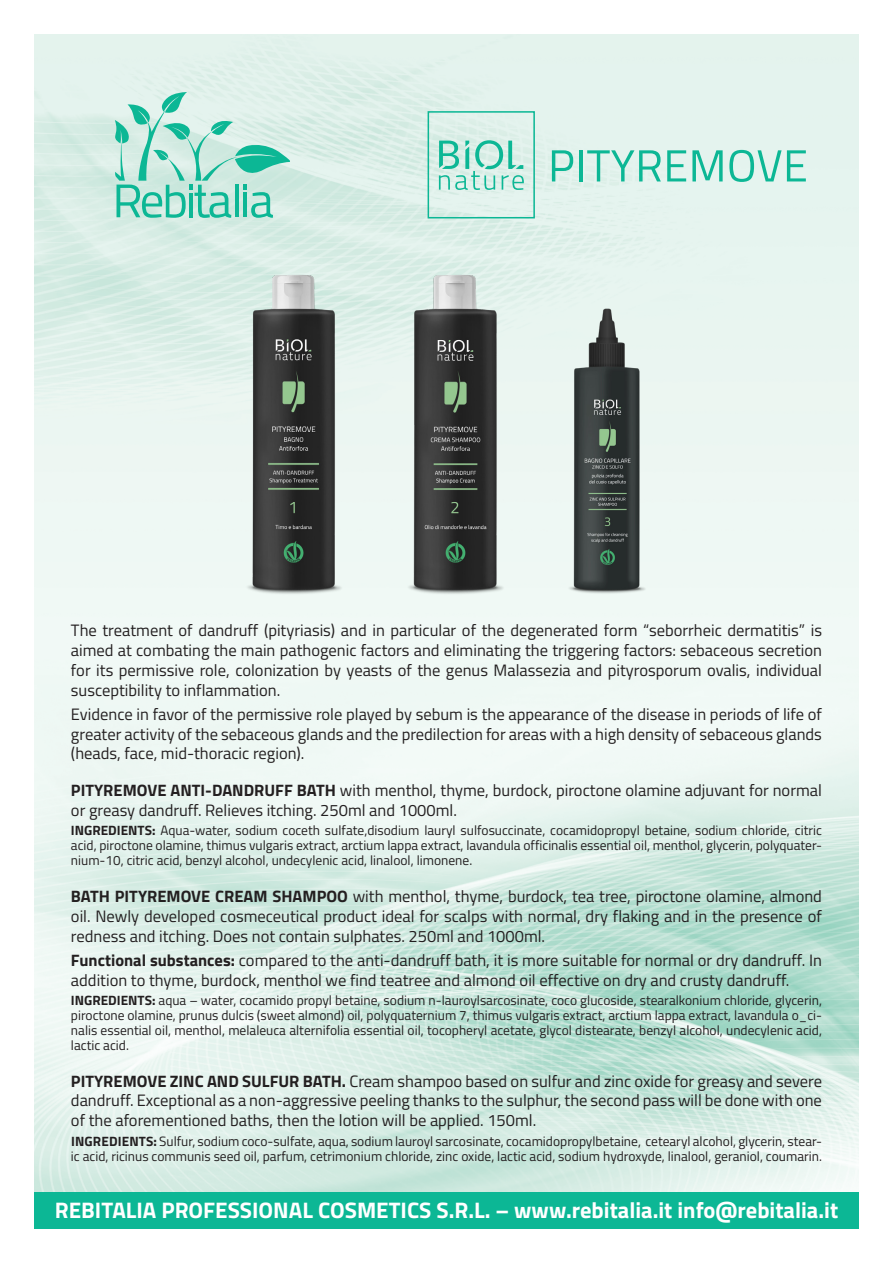
<style>
.page{position:relative;width:893px;height:1263px;background:#fff}
.page>*{position:absolute;margin:0;border:0;box-sizing:border-box;transform-origin:0 0}
.t1{font:700 22.5px "Titillium Web";color:#fff}
.t2{font:16.5px/19.8px "Titillium Web";color:#231f20;text-align:justify}
.t3{font:13.5px/15px "Titillium Web";color:#231f20;text-align:justify}
.s1{font-weight:700}
</style>
<div class="page">
<img style="left:34px;top:34px;width:825px;height:1159px">
<div style="left:34px;top:1193px;width:825px;height:36px;background:#0cb795"></div>
<svg style="left:115px;top:92px;width:175px;height:126px;background:#ace1d4"></svg>
<svg style="left:552px;top:150px;width:21px;height:31px"></svg>
<hr style="left:579px;top:150px;width:3px;height:31px;background:#0cb795">
<svg style="left:587px;top:150px;width:74px;height:31px;background:#a7e1d4"></svg>
<svg style="left:667px;top:150px;width:19px;height:31px"></svg>
<svg style="left:692px;top:150px;width:31px;height:31px"></svg>
<svg style="left:729px;top:150px;width:77px;height:32px;background:#a2e0d3"></svg>
<img style="left:376px;top:222px;width:157px;height:397px">
<img style="left:214px;top:222px;width:158px;height:397px">
<img style="left:543px;top:299px;width:125px;height:311px">
<div style="left:428px;top:111px;width:107px;height:107px;border:2px solid #0cb795"></div>
<svg style="left:439px;top:140px;width:85px;height:50px;background:#a5e0d2"></svg>
<p class="t2" style="left:71px;top:620px;width:752px">The treatment of dandruff (pityriasis) and in particular of the degenerated form “seborrheic dermatitis” is aimed at combating the main pathogenic factors and eliminating the triggering factors: sebaceous secretion for its permissive role, colonization by yeasts of the genus Malassezia and pityrosporum ovalis, individual susceptibility to inflammation.</p>
<p class="t2" style="left:71px;top:703px;width:753px">Evidence in favor of the permissive role played by sebum is the appearance of the disease in periods of life of greater activity of the sebaceous glands and the predilection for areas with a high density of sebaceous glands (heads, face, mid-thoracic region).</p>
<p class="t2" style="left:71px;top:780px;width:752px"><span class="s1">PITYREMOVE ANTI-DANDRUFF BATH</span> with menthol, thyme, burdock, piroctone olamine adjuvant for normal or greasy dandruff. Relieves itching. 250ml and 1000ml.</p>
<p class="t3" style="left:71px;top:822px;width:752px"><span class="s1">INGREDIENTS:</span> Aqua-water, sodium coceth sulfate,disodium lauryl sulfosuccinate, cocamidopropyl betaine, sodium chloride, citric acid, piroctone olamine, thimus vulgaris extract, arctium lappa extract, lavandula officinalis essential oil, menthol, glycerin, polyquater&shy;nium-10, citric acid, benzyl alcohol, undecylenic acid, linalool, limonene.</p>
<p class="t2" style="left:71px;top:886px;width:752px"><span class="s1">BATH PITYREMOVE CREAM SHAMPOO</span> with menthol, thyme, burdock, tea tree, piroctone olamine, almond oil. Newly developed cosmeceutical product ideal for scalps with normal, dry flaking and in the presence of redness and itching. Does not contain sulphates. 250ml and 1000ml.</p>
<p class="t2" style="left:71px;top:949px;width:753px"><span class="s1">Functional substances:</span> compared to the anti-dandruff bath, it is more suitable for normal or dry dandruff. In addition to thyme, burdock, menthol we find teatree and almond oil effective on dry and crusty dandruff.</p>
<p class="t3" style="left:71px;top:992px;width:753px"><span class="s1">INGREDIENTS:</span> aqua – water, cocamido propyl betaine, sodium n-lauroylsarcosinate, coco glucoside, stearalkonium chloride, glycerin, piroctone olamine, prunus dulcis (sweet almond) oil, polyquaternium 7, thimus vulgaris extract, arctium lappa extract, lavandula o_ci&shy;nalis essential oil, menthol, melaleuca alternifolia essential oil, tocopheryl acetate, glycol distearate, benzyl alcohol, undecylenic acid, lactic acid.</p>
<p class="t2" style="left:71px;top:1070px;width:753px"><span class="s1">PITYREMOVE ZINC AND SULFUR BATH.</span> Cream shampoo based on sulfur and zinc oxide for greasy and severe dandruff. Exceptional as a non-aggressive peeling thanks to the sulphur, the second pass will be done with one of the aforementioned baths, then the lotion will be applied. 150ml.</p>
<p class="t3" style="left:71px;top:1132px;width:752px"><span class="s1">INGREDIENTS:</span> Sulfur, sodium coco-sulfate, aqua, sodium lauroyl sarcosinate, cocamidopropylbetaine, cetearyl alcohol, glycerin, stear&shy;ic acid, ricinus communis seed oil, parfum, cetrimonium chloride, zinc oxide, lactic acid, sodium hydroxyde, linalool, geraniol, coumarin.</p>
<h1 class="t1" style="left:55px;top:1193px;width:785px">REBITALIA PROFESSIONAL COSMETICS S.R.L. – www.rebitalia.it info@rebitalia.it</h1>
</div>
